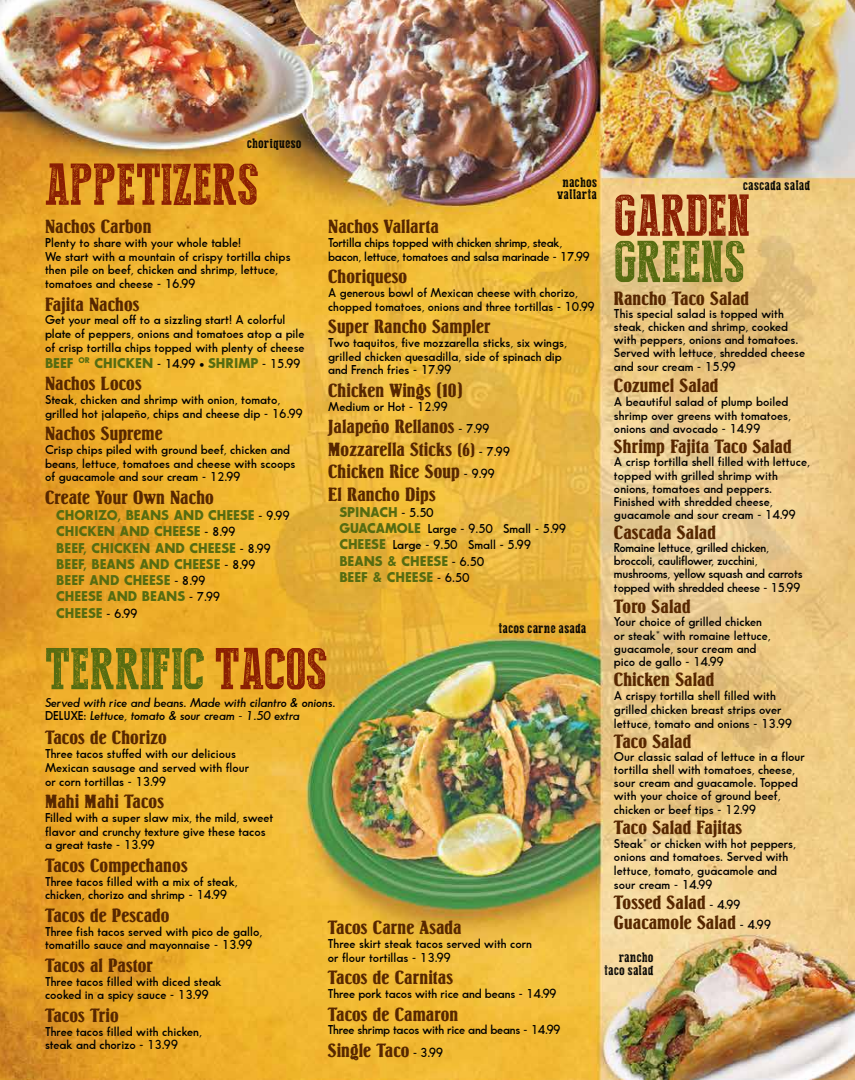
<style>
.page{position:relative;width:855px;height:1080px;background:#fff}
.page>*{position:absolute;margin:0;border:0;box-sizing:border-box;transform-origin:0 0}
.t1{font:58.75px "Press Style Serif";color:#566c11}
.t2{font:58.75px "Press Style Serif";color:#8a1f03}
.t3{font:20px/22.5px "Springfield Ant D";letter-spacing:.01em;color:#572700}
.t4{font:700 13.75px/16.2px "Bougan Black S Si";color:#566c11}
.t5{font:13.75px/12.5px "Press Style Serif";letter-spacing:.04em;color:#000;text-align:right}
.t6{font:600 12.5px/13.8px "Bougan S Si";color:#000}
.t7{font:600 12.5px/13.4px "Bougan S Si";letter-spacing:-.02em;color:#000}
.t8{font:italic 600 12.5px/13.8px "Bougan S Si";color:#000}
.s1{font-family:"Bougan S Si";font-weight:600;font-size:12.5px;color:#000}
.s2{font-size:17.5px}
.s3{font-family:"Bougan Black S Si";font-weight:700;font-size:13.75px;color:#566c11}
.s4{color:#8a1f03}
.s5{font-style:normal}
</style>
<div class="page">
<img style="left:0;top:0;width:855px;height:1080px">
<p class="t5" style="left:247px;top:137px;width:56px">choriqueso</p>
<h1 class="t2" style="left:45px;top:154px;width:215px">APPETIZERS</h1>
<h2 class="t3" style="left:45px;top:216px;width:108px">Nachos Carbon</h2>
<p class="t6" style="left:45px;top:236px;width:247px">Plenty to share with your whole table!<br>We start with a mountain of crispy tortilla chips then pile on beef, chicken and shrimp, lettuce, tomatoes and cheese - 16.99</p>
<h2 class="t3" style="left:45px;top:293px;width:96px">Fajita Nachos</h2>
<p class="t6" style="left:45px;top:313px;width:261px">Get your meal off to a sizzling start! A colorful plate of peppers, onions and tomatoes atop a pile of crisp tortilla chips topped with plenty of cheese</p>
<p class="t4" style="left:45px;top:355px;width:257px">BEEF <sup>OR</sup> CHICKEN <span class="s1">- 14.99 •</span> SHRIMP <span class="s1">- 15.99</span></p>
<h2 class="t3" style="left:45px;top:372px;width:98px">Nachos Locos</h2>
<p class="t6" style="left:45px;top:392px;width:259px">Steak, chicken and shrimp with onion, tomato, grilled hot jalapeño, chips and cheese dip - 16.99</p>
<h2 class="t3" style="left:45px;top:422px;width:119px">Nachos Supreme</h2>
<p class="t6" style="left:45px;top:442px;width:252px">Crisp chips piled with ground beef, chicken and beans, lettuce, tomatoes and cheese with scoops of guacamole and sour cream - 12.99</p>
<h2 class="t3" style="left:45px;top:486px;width:170px">Create Your Own Nacho</h2>
<p class="t4" style="left:56px;top:507px;width:235px">CHORIZO, BEANS AND CHEESE <span class="s1">- 9.99<br></span>CHICKEN AND CHEESE <span class="s1">- 8.99<br></span>BEEF, CHICKEN AND CHEESE <span class="s1">- 8.99<br></span>BEEF, BEANS AND CHEESE <span class="s1">- 8.99<br></span>BEEF AND CHEESE <span class="s1">- 8.99<br></span>CHEESE AND BEANS <span class="s1">- 7.99<br></span>CHEESE <span class="s1">- 6.99</span></p>
<p class="t5" style="left:563px;top:176px;width:36px">nachos</p>
<p class="t5" style="left:743px;top:179px;width:68px">cascada salad</p>
<p class="t5" style="left:557px;top:189px;width:41px">vallarta</p>
<h1 class="t2" style="left:614px;top:185px;width:138px">GARDEN</h1>
<h1 class="t1" style="left:614px;top:231px;width:133px">GREENS</h1>
<h2 class="t3" style="left:614px;top:287px;width:137px">Rancho Taco Salad</h2>
<p class="t6" style="left:614px;top:307px;width:193px;line-height:13.2px">This special salad is topped with steak, chicken and shrimp, cooked with peppers, onions and tomatoes.<br>Served with lettuce, shredded cheese and sour cream - 15.99</p>
<h2 class="t3" style="left:614px;top:374px;width:106px">Cozumel Salad</h2>
<p class="t6" style="left:614px;top:394px;width:179px">A beautiful salad of plump boiled shrimp over greens with tomatoes, onions and avocado - 14.99</p>
<h2 class="t3" style="left:614px;top:436px;width:179px">Shrimp Fajita Taco Salad</h2>
<p class="t6" style="left:614px;top:455px;width:198px;line-height:13.1px">A crisp tortilla shell filled with lettuce, topped with grilled shrimp with onions, tomatoes and peppers.<br>Finished with shredded cheese, guacamole and sour cream - 14.99</p>
<h2 class="t3" style="left:614px;top:521px;width:103px">Cascada Salad</h2>
<p class="t7" style="left:614px;top:541px;width:190px">Romaine lettuce, grilled chicken, broccoli, cauliflower, zucchini, mushrooms, yellow squash and carrots topped with shredded cheese - 15.99</p>
<h2 class="t3" style="left:614px;top:596px;width:78px">Toro Salad</h2>
<p class="t6" style="left:614px;top:615px;width:158px;line-height:13.4px">Your choice of grilled chicken or steak* with romaine lettuce, guacamole, sour cream and pico de gallo - 14.99</p>
<h2 class="t3" style="left:614px;top:669px;width:102px">Chicken Salad</h2>
<p class="t6" style="left:614px;top:689px;width:180px">A crispy tortilla shell filled with grilled chicken breast strips over lettuce, tomato and onions - 13.99</p>
<h2 class="t3" style="left:614px;top:730px;width:79px">Taco Salad</h2>
<p class="t6" style="left:614px;top:750px;width:192px;line-height:13.2px">Our classic salad of lettuce in a flour tortilla shell with tomatoes, cheese, sour cream and guacamole. Topped with your choice of ground beef, chicken or beef tips - 12.99</p>
<h2 class="t3" style="left:614px;top:816px;width:130px">Taco Salad Fajitas</h2>
<p class="t6" style="left:614px;top:836px;width:184px">Steak* or chicken with hot peppers, onions and tomatoes. Served with lettuce, tomato, guacamole and sour cream - 14.99</p>
<h2 class="t3" style="left:614px;top:892px;width:159px;line-height:20px">Tossed Salad <span class="s1">- 4.99<br></span>Guacamole Salad <span class="s1">- 4.99</span></h2>
<h2 class="t3" style="left:328px;top:216px;width:112px">Nachos Vallarta</h2>
<p class="t7" style="left:328px;top:236px;width:263px;line-height:13.8px">Tortilla chips topped with chicken shrimp, steak, bacon, lettuce, tomatoes and salsa marinade - 17.99</p>
<h2 class="t3" style="left:328px;top:266px;width:81px">Choriqueso</h2>
<p class="t6" style="left:328px;top:286px;width:268px">A generous bowl of Mexican cheese with chorizo, chopped tomatoes, onions and three tortillas - 10.99</p>
<h2 class="t3" style="left:328px;top:316px;width:164px">Super Rancho Sampler</h2>
<p class="t6" style="left:328px;top:336px;width:240px">Two taquitos, five mozzarella sticks, six wings, grilled chicken quesadilla, side of spinach dip and French fries - 17.99</p>
<h2 class="t3" style="left:328px;top:379px;width:136px">Chicken Wings (10)</h2>
<p class="t6" style="left:328px;top:399px;width:121px">Medium or Hot - 12.99</p>
<h2 class="t3" style="left:328px;top:416px;width:183px">Jalapeño Rellanos <span class="s1">- 7.99<br></span>Mozzarella Sticks <span class="s2">(6)</span> <span class="s1">- 7.99<br></span>Chicken Rice Soup <span class="s1">- 9.99<br></span>El Rancho Dips</h2>
<p class="t4" style="left:339px;top:504px;width:96px">SPINACH <span class="s1">- 5.50</span></p>
<p class="t6" style="left:339px;top:521px;width:228px;line-height:16.2px"><span class="s3">GUACAMOLE</span> Large - 9.50 Small - 5.99<br><span class="s3">CHEESE</span> Large - 9.50 Small - 5.99</p>
<p class="t4" style="left:339px;top:553px;width:146px">BEANS &amp; CHEESE <span class="s1">- 6.50<br></span>BEEF &amp; CHEESE <span class="s1">- 6.50</span></p>
<p class="t5" style="left:499px;top:623px;width:89px">tacos carne asada</p>
<h1 class="t1" style="left:45px;top:638px;width:284px">TERRIFIC <span class="s4">TACOS</span></h1>
<p class="t8" style="left:45px;top:695px;width:292px">Served with rice and beans. Made with cilantro &amp; onions.<br><span class="s5">DELUXE:</span> Lettuce, tomato &amp; sour cream - 1.50 extra</p>
<h2 class="t3" style="left:45px;top:727px;width:123px">Tacos de Chorizo</h2>
<p class="t6" style="left:45px;top:747px;width:206px">Three tacos stuffed with our delicious<br>Mexican sausage and served with flour or corn tortillas - 13.99</p>
<h2 class="t3" style="left:45px;top:790px;width:120px">Mahi Mahi Tacos</h2>
<p class="t6" style="left:45px;top:811px;width:230px">Filled with a super slaw mix, the mild, sweet flavor and crunchy texture give these tacos a great taste - 13.99</p>
<h2 class="t3" style="left:45px;top:854px;width:144px">Tacos Compechanos</h2>
<p class="t6" style="left:45px;top:874px;width:194px">Three tacos filled with a mix of steak, chicken, chorizo and shrimp - 14.99</p>
<h2 class="t3" style="left:45px;top:904px;width:126px">Tacos de Pescado</h2>
<p class="t6" style="left:45px;top:924px;width:219px">Three fish tacos served with pico de gallo, tomatillo sauce and mayonnaise - 13.99</p>
<h2 class="t3" style="left:45px;top:954px;width:109px">Tacos al Pastor</h2>
<p class="t6" style="left:45px;top:974px;width:178px">Three tacos filled with diced steak cooked in a spicy sauce - 13.99</p>
<h2 class="t3" style="left:45px;top:1004px;width:75px">Tacos Trio</h2>
<p class="t6" style="left:45px;top:1024px;width:158px">Three tacos filled with chicken, steak and chorizo - 13.99</p>
<h2 class="t3" style="left:328px;top:917px;width:135px">Tacos Carne Asada</h2>
<p class="t6" style="left:328px;top:937px;width:206px">Three skirt steak tacos served with corn or flour tortillas - 13.99</p>
<h2 class="t3" style="left:328px;top:967px;width:127px">Tacos de Carnitas</h2>
<p class="t6" style="left:328px;top:987px;width:230px">Three pork tacos with rice and beans - 14.99</p>
<h2 class="t3" style="left:328px;top:1003px;width:132px">Tacos de Camaron</h2>
<p class="t7" style="left:328px;top:1023px;width:234px">Three shrimp tacos with rice and beans - 14.99</p>
<h2 class="t3" style="left:328px;top:1039px;width:117px">Single Taco <span class="s1">- 3.99</span></h2>
<p class="t5" style="left:604px;top:952px;width:50px">rancho taco salad</p>
</div>
